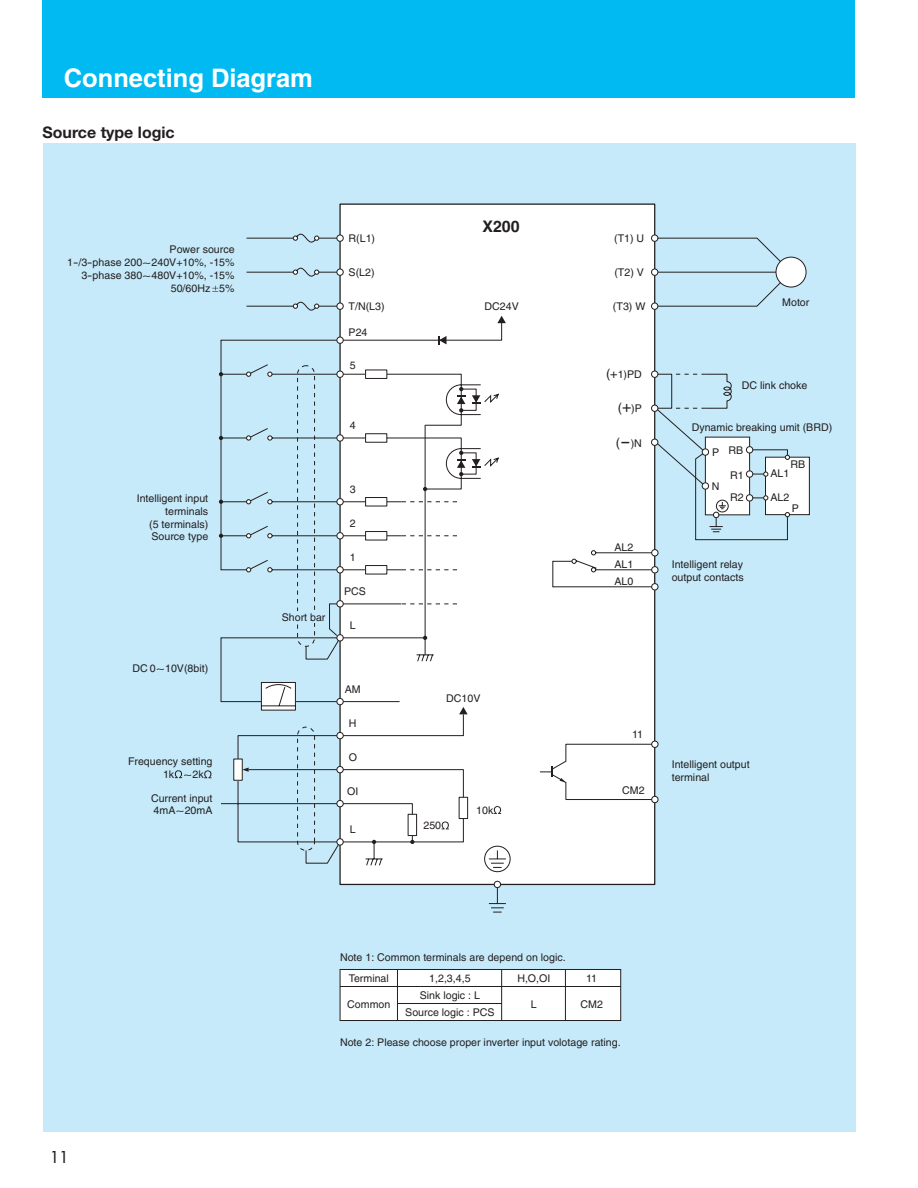
<style>
.page{position:relative;width:918px;height:1188px;background:#fff}
.page>*{position:absolute;margin:0;border:0;box-sizing:border-box;transform-origin:0 0}
.t1{font:700 25.5px "Helvetica";color:#fff}
.t2{font:700 15.9px "Helvetica Neue";color:#231f20}
.t3{font:700 15.9px "Helvetica";color:#231f20}
.t4{font:15.9px "Futura";color:#231f20}
.t5{font:10.65px/12.9px "Helvetica";color:#231f20}
.s1{font-size:12.75px}
.s2{font-size:15.9px}
</style>
<div class="page">
<div style="left:43px;top:0;width:812px;height:98px;background:#00baf1"></div>
<div style="left:43px;top:143px;width:812px;height:989px;background:#c6eafa"></div>
<div style="left:340px;top:204px;width:315px;height:680px;background:#fff"></div>
<div style="left:776px;top:257px;width:30px;height:30px;background:#fff;border-radius:50%"></div>
<div style="left:776px;top:257px;width:30px;height:30px;border:1px solid #231f20;border-radius:50%"></div>
<div style="left:337px;top:269px;width:6px;height:7px;border:1px solid #231f20;border-radius:50%"></div>
<div style="left:337px;top:235px;width:6px;height:7px;border:1px solid #231f20;border-radius:50%"></div>
<div style="left:651px;top:235px;width:7px;height:7px;border:1px solid #231f20;border-radius:50%"></div>
<div style="left:651px;top:269px;width:7px;height:7px;border:1px solid #231f20;border-radius:50%"></div>
<svg style="left:652px;top:235px;width:129px;height:66px"></svg>
<svg style="left:488px;top:590px;width:170px;height:323px"></svg>
<svg style="left:221px;top:340px;width:280px;height:548px"></svg>
<svg style="left:293px;top:233px;width:26px;height:10px"></svg>
<svg style="left:293px;top:267px;width:26px;height:10px"></svg>
<svg style="left:293px;top:301px;width:495px;height:239px"></svg>
<div style="left:766px;top:457px;width:43px;height:58px;background:#fff"></div>
<div style="left:765px;top:457px;width:45px;height:58px;border:1px solid #231f20"></div>
<svg style="left:785px;top:455px;width:5px;height:5px"></svg>
<svg style="left:785px;top:512px;width:5px;height:5px"></svg>
<svg style="left:540px;top:748px;width:118px;height:52px"></svg>
<svg style="left:329px;top:603px;width:329px;height:145px"></svg>
<svg style="left:337px;top:601px;width:6px;height:6px"></svg>
<div style="left:337px;top:600px;width:6px;height:7px;border:1px solid #231f20;border-radius:50%"></div>
<div style="left:652px;top:796px;width:6px;height:7px;background:#fff;border-radius:50%"></div>
<div style="left:651px;top:796px;width:7px;height:7px;border:1px solid #231f20;border-radius:50%"></div>
<svg style="left:438px;top:336px;width:9px;height:8px"></svg>
<svg style="left:497px;top:316px;width:9px;height:7px"></svg>
<svg style="left:219px;top:364px;width:549px;height:226px"></svg>
<svg style="left:340px;top:969px;width:281px;height:52px"></svg>
<svg style="left:494px;top:806px;width:7px;height:8px"></svg>
<svg style="left:221px;top:635px;width:247px;height:231px"></svg>
<svg style="left:175px;top:770px;width:7px;height:8px"></svg>
<svg style="left:204px;top:770px;width:8px;height:8px"></svg>
<svg style="left:212px;top:286px;width:6px;height:6px"></svg>
<div style="left:279px;top:611px;width:48px;height:12px;background:#c6eafa"></div>
<h1 class="t1" style="left:64px;top:69px;width:251px">Connecting Diagram</h1>
<h2 class="t2" style="left:43px;top:127px;width:134px">Source type logic</h2>
<p class="t5" style="left:67px;top:244px;width:169px;text-align:right">Power source<br>1-/3-phase 200~240V+10%, -15%<br>3-phase 380~480V+10%, -15%<br>50/60Hz 5%</p>
<p class="t5" style="left:137px;top:493px;width:73px;text-align:right">Intelligent input terminals<br>(5 terminals)<br>Source type</p>
<p class="t5" style="left:132px;top:663px;width:77px">DC 0~10V(8bit)</p>
<p class="t5" style="left:163px;top:756px;width:51px;text-indent:-35px">Frequency setting<br>1k ~2k</p>
<p class="t5" style="left:151px;top:792px;width:63px">Current input<br>4mA~20mA</p>
<p class="t5" style="left:349px;top:233px;width:28px">R(L1)</p>
<p class="t5" style="left:349px;top:267px;width:27px">S(L2)</p>
<p class="t5" style="left:349px;top:301px;width:38px">T/N(L3)</p>
<p class="t5" style="left:349px;top:327px;width:20px">P24</p>
<p class="t5" style="left:350px;top:360px;width:7px">5</p>
<p class="t5" style="left:350px;top:420px;width:7px">4</p>
<p class="t5" style="left:282px;top:612px;width:45px">Short bar</p>
<p class="t5" style="left:350px;top:484px;width:7px">3</p>
<p class="t5" style="left:350px;top:518px;width:7px">2</p>
<p class="t5" style="left:350px;top:552px;width:7px">1</p>
<p class="t5" style="left:344px;top:586px;width:23px">PCS</p>
<p class="t5" style="left:350px;top:620px;width:7px">L</p>
<p class="t5" style="left:345px;top:684px;width:17px">AM</p>
<p class="t5" style="left:349px;top:718px;width:9px">H</p>
<p class="t5" style="left:349px;top:752px;width:10px">O</p>
<p class="t5" style="left:347px;top:786px;width:13px">OI</p>
<p class="t5" style="left:350px;top:824px;width:7px">L</p>
<h2 class="t3" style="left:482px;top:220px;width:39px">X200</h2>
<p class="t5" style="left:485px;top:301px;width:36px">DC24V</p>
<p class="t5" style="left:446px;top:692px;width:36px">DC10V</p>
<p class="t5" style="left:423px;top:820px;width:19px">250</p>
<p class="t5" style="left:476px;top:805px;width:19px">10k</p>
<p class="t5" style="left:614px;top:233px;width:32px">(T1) U</p>
<p class="t5" style="left:614px;top:267px;width:31px">(T2) V</p>
<p class="t5" style="left:613px;top:301px;width:34px">(T3) W</p>
<p class="t5" style="left:606px;top:369px;width:37px"><span class="s1">(+</span>1)PD</p>
<p class="t5" style="left:618px;top:403px;width:26px"><span class="s1">(</span><span class="s2">+</span>)P</p>
<p class="t5" style="left:616px;top:438px;width:28px"><span class="s1">(</span><span class="s2">-</span>)N</p>
<p class="t5" style="left:614px;top:539px;width:20px;line-height:17px;text-align:justify">AL2<br>AL1<br>AL0</p>
<p class="t5" style="left:782px;top:297px;width:29px">Motor</p>
<p class="t5" style="left:742px;top:380px;width:67px">DC link choke</p>
<p class="t5" style="left:692px;top:421px;width:142px">Dynamic breaking umit (BRD)</p>
<p class="t5" style="left:712px;top:447px;width:9px">P</p>
<p class="t5" style="left:729px;top:445px;width:16px">RB</p>
<p class="t5" style="left:730px;top:469px;width:15px">R1</p>
<p class="t5" style="left:770px;top:468px;width:20px">AL1</p>
<p class="t5" style="left:730px;top:492px;width:15px">R2</p>
<p class="t5" style="left:770px;top:492px;width:20px">AL2</p>
<p class="t5" style="left:791px;top:459px;width:16px">RB</p>
<p class="t5" style="left:712px;top:481px;width:9px">N</p>
<p class="t5" style="left:672px;top:559px;width:74px">Intelligent relay output contacts</p>
<p class="t5" style="left:792px;top:503px;width:9px">P</p>
<p class="t5" style="left:632px;top:729px;width:13px">11</p>
<p class="t5" style="left:622px;top:785px;width:24px">CM2</p>
<p class="t5" style="left:672px;top:759px;width:80px">Intelligent output terminal</p>
<h2 class="t4" style="left:50px;top:1150px;width:20px">11</h2>
<p class="t5" style="left:340px;top:952px;width:227px">Note 1: Common terminals are depend on logic.</p>
<p class="t5" style="left:349px;top:973px;width:42px">Terminal</p>
<p class="t5" style="left:429px;top:973px;width:43px">1,2,3,4,5</p>
<p class="t5" style="left:517px;top:973px;width:35px">H,O,OI</p>
<p class="t5" style="left:586px;top:973px;width:13px">11</p>
<p class="t5" style="left:347px;top:999px;width:45px">Common</p>
<p class="t5" style="left:420px;top:990px;width:62px">Sink logic : L</p>
<p class="t5" style="left:531px;top:999px;width:7px">L</p>
<p class="t5" style="left:580px;top:999px;width:24px">CM2</p>
<p class="t5" style="left:405px;top:1007px;width:91px">Source logic : PCS</p>
<p class="t5" style="left:340px;top:1037px;width:282px">Note 2: Please choose proper inverter input volotage rating.</p>
</div>
